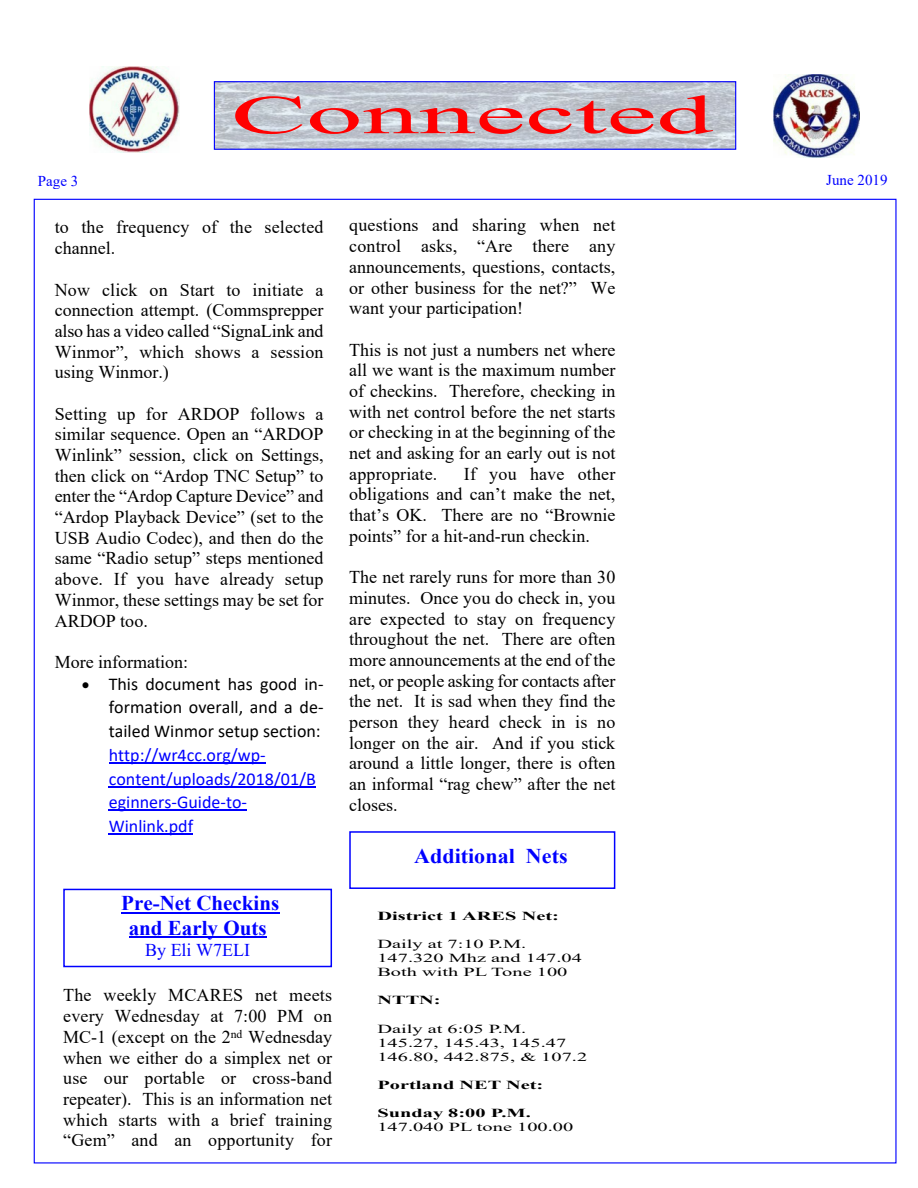
<style>
.page{position:relative;width:918px;height:1188px;background:#fff}
.page>*{position:absolute;margin:0;border:0;box-sizing:border-box;transform-origin:0 0}
.t1{font:54.45px "Times New Roman";color:#f00;scale:2.07 1}
.t2{font:700 21px/24.2px "Times New Roman";color:#00f;text-align:center}
.t3{font:700 21px "Times New Roman";color:#00f;scale:1.05 1}
.t4{font:18px/20.7px "Times New Roman";color:#000;text-align:justify}
.t5{font:18px/23.7px "Calibri";color:#00f}
.t6{font:18px/23.7px "Calibri";color:#000;text-align:justify}
.t7{font:18px "Times New Roman";color:#00f}
.t8{font:15px "Times New Roman";color:#00f}
.t9{font:12.3px/14.1px "Times New Roman";color:#000;scale:1.66 1}
.t10{font:700 12.3px "Times New Roman";color:#000;scale:1.66 1}
</style>
<div class="page">
<div style="left:34px;top:199px;width:863px;height:965px;background:#fff;border:1px solid #00f"></div>
<img style="left:216px;top:83px;width:518px;height:65px">
<div style="left:214px;top:81px;width:522px;height:69px;border:1px solid #00f"></div>
<img style="left:89px;top:66px;width:90px;height:86px">
<img style="left:774px;top:75px;width:85px;height:83px">
<hr style="left:109px;top:762px;width:157px;height:1px;background:#00f">
<hr style="left:109px;top:786px;width:207px;height:1px;background:#00f">
<hr style="left:109px;top:810px;width:138px;height:1px;background:#00f">
<hr style="left:109px;top:833px;width:84px;height:2px;background:#00f">
<div style="left:63px;top:889px;width:269px;height:78px;border:2px solid #00f"></div>
<hr style="left:121px;top:912px;width:158px;height:2px;background:#00f">
<hr style="left:129px;top:936px;width:138px;height:2px;background:#00f">
<div style="left:349px;top:831px;width:266px;height:58px;background:#fff;border:2px solid #00f"></div>
<h1 class="t1" style="left:231px;top:95px;width:234px">Connected</h1>
<p class="t8" style="left:38px;top:175px;width:42px">Page 3</p>
<p class="t8" style="left:826px;top:174px;width:63px">June 2019</p>
<p class="t4" style="left:55px;top:219px;width:270px">to the frequency of the selected channel.</p>
<p class="t4" style="left:55px;top:281px;width:270px">Now click on Start to initiate a connection attempt. (Commsprepper also has a video called “SignaLink and Winmor”, which shows a session using Winmor.)</p>
<p class="t4" style="left:55px;top:405px;width:270px">Setting up for ARDOP follows a similar sequence. Open an “ARDOP Winlink” session, click on Settings, then click on “Ardop TNC Setup” to enter the “Ardop Capture Device” and “Ardop Playback Device” (set to the USB Audio Codec), and then do the same “Radio setup” steps mentioned above. If you have already setup Winmor, these settings may be set for ARDOP too.</p>
<p class="t4" style="left:55px;top:653px;width:135px">More information:</p>
<p class="t6" style="left:109px;top:673px;width:216px">This document has good in&shy;formation overall, and a de&shy;tailed Winmor setup section:</p>
<p class="t5" style="left:109px;top:745px;width:209px">http://wr4cc.org/wp&shy;content/uploads/2018/01/B eginners-Guide-to-<br>Winlink.pdf</p>
<p class="t4" style="left:349px;top:217px;width:268px">questions and sharing when net control asks, “Are there any announcements, questions, contacts, or other business for the net?” We want your participation!</p>
<p class="t4" style="left:349px;top:341px;width:268px">This is not just a numbers net where all we want is the maximum number of checkins. Therefore, checking in with net control before the net starts or checking in at the beginning of the net and asking for an early out is not appropriate.</p>
<p class="t4" style="left:349px;top:465px;width:268px;text-indent:115px">If you have other obligations and can’t make the net, that’s OK. There are no “Brownie points” for a hit-and-run checkin.</p>
<p class="t4" style="left:349px;top:569px;width:268px">The net rarely runs for more than 30 minutes. Once you do check in, you are expected to stay on frequency throughout the net. There are often more announcements at the end of the net, or people asking for contacts after the net. It is sad when they find the person they heard check in is no longer on the air. And if you stick around a little longer, there is often an informal “rag chew” after the net closes.</p>
<p class="t3" style="left:414px;top:848px;width:148px">Additional Nets</p>
<p class="t2" style="left:121px;top:894px;width:160px">Pre-Net Checkins and Early Outs</p>
<p class="t7" style="left:145px;top:944px;width:107px">By Eli W7ELI</p>
<p class="t4" style="left:63px;top:987px;width:270px">The weekly MCARES net meets every Wednesday at 7:00 PM on MC-1 (except on the 2<sup>nd</sup> Wednesday when we either do a simplex net or use our portable or cross-band repeater). This is an information net which starts with a brief training “Gem” and an opportunity for</p>
<p class="t10" style="left:377px;top:912px;width:111px">District 1 ARES Net:</p>
<p class="t9" style="left:377px;top:938px;width:125px">Daily at 7:10 P.M.<br>147.320 Mhz and 147.04<br>Both with PL Tone 100</p>
<p class="t10" style="left:377px;top:996px;width:40px">NTTN:</p>
<p class="t9" style="left:377px;top:1023px;width:128px">Daily at 6:05 P.M.<br>145.27, 145.43, 145.47<br>146.80, 442.875, &amp; 107.2</p>
<p class="t10" style="left:377px;top:1081px;width:102px">Portland NET Net:</p>
<p class="t10" style="left:377px;top:1109px;width:94px">Sunday 8:00 P.M.</p>
<p class="t9" style="left:377px;top:1121px;width:120px">147.040 PL tone 100.00</p>
</div>
